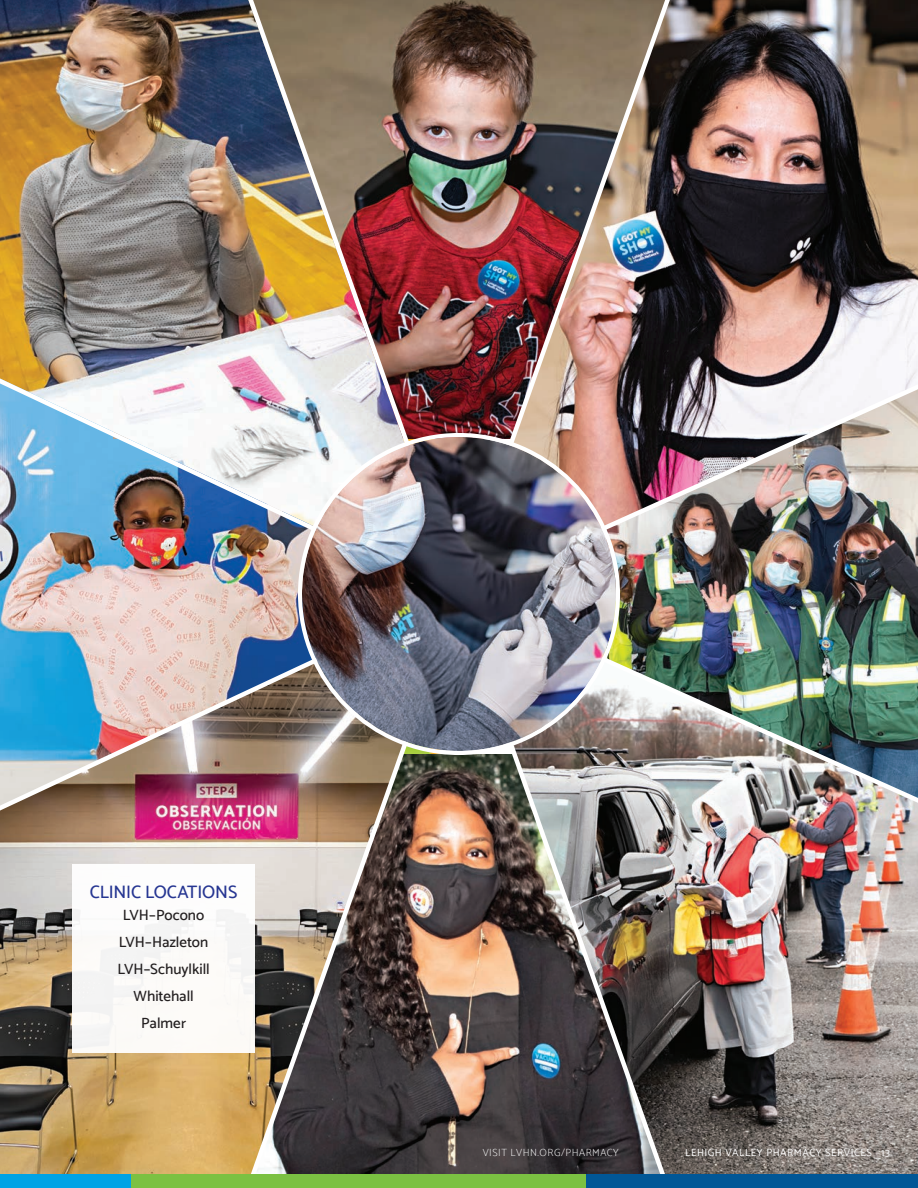
<style>
.page{position:relative;width:918px;height:1188px;background:#fff}
.page>*{position:absolute;margin:0;border:0;box-sizing:border-box;transform-origin:0 0}
.AR_Sidebar_Head{font:500 18px "Catamaran";letter-spacing:-.01em;color:#263692}
.AR_Body_Copy{font:500 15px "Catamaran";color:#231f20}
.t1{font:10.5px "Catamaran";letter-spacing:.05em;color:#fff}
.t2{font:100 10.5px "Catamaran";letter-spacing:.05em;color:#fff}
</style>
<div class="page">
<img style="left:0;top:607px;width:452px;height:568px">
<div style="left:72px;top:864px;width:183px;height:189px;background:#fcfbf8"></div>
<img style="left:0;top:0;width:452px;height:607px">
<img style="left:452px;top:0;width:466px;height:588px">
<img style="left:452px;top:588px;width:466px;height:587px">
<img style="left:302px;top:437px;width:314px;height:314px;border-radius:157px">
<div style="left:130px;top:1175px;width:456px;height:13px;background:#7bc142"></div>
<div style="left:0;top:1175px;width:130px;height:13px;background:#00a3e5"></div>
<div style="left:586px;top:1175px;width:332px;height:13px;background:#015796"></div>
<p class="AR_Sidebar_Head" style="left:90px;top:881px;width:149px">CLINIC LOCATIONS</p>
<p class="AR_Body_Copy" style="left:123px;top:906px;width:83px">LVH–Pocono</p>
<p class="AR_Body_Copy" style="left:119px;top:933px;width:91px">LVH–Hazleton</p>
<p class="AR_Body_Copy" style="left:118px;top:960px;width:94px">LVH–Schuylkill</p>
<p class="AR_Body_Copy" style="left:134px;top:987px;width:62px">Whitehall</p>
<p class="AR_Body_Copy" style="left:141px;top:1014px;width:46px">Palmer</p>
<p class="t2" style="left:483px;top:1146px;width:138px">VISIT LVHN.ORG/PHARMACY</p>
<p class="t1" style="left:685px;top:1146px;width:206px">LEHIGH VALLEY PHARMACY SERVICES 13</p>
</div>
